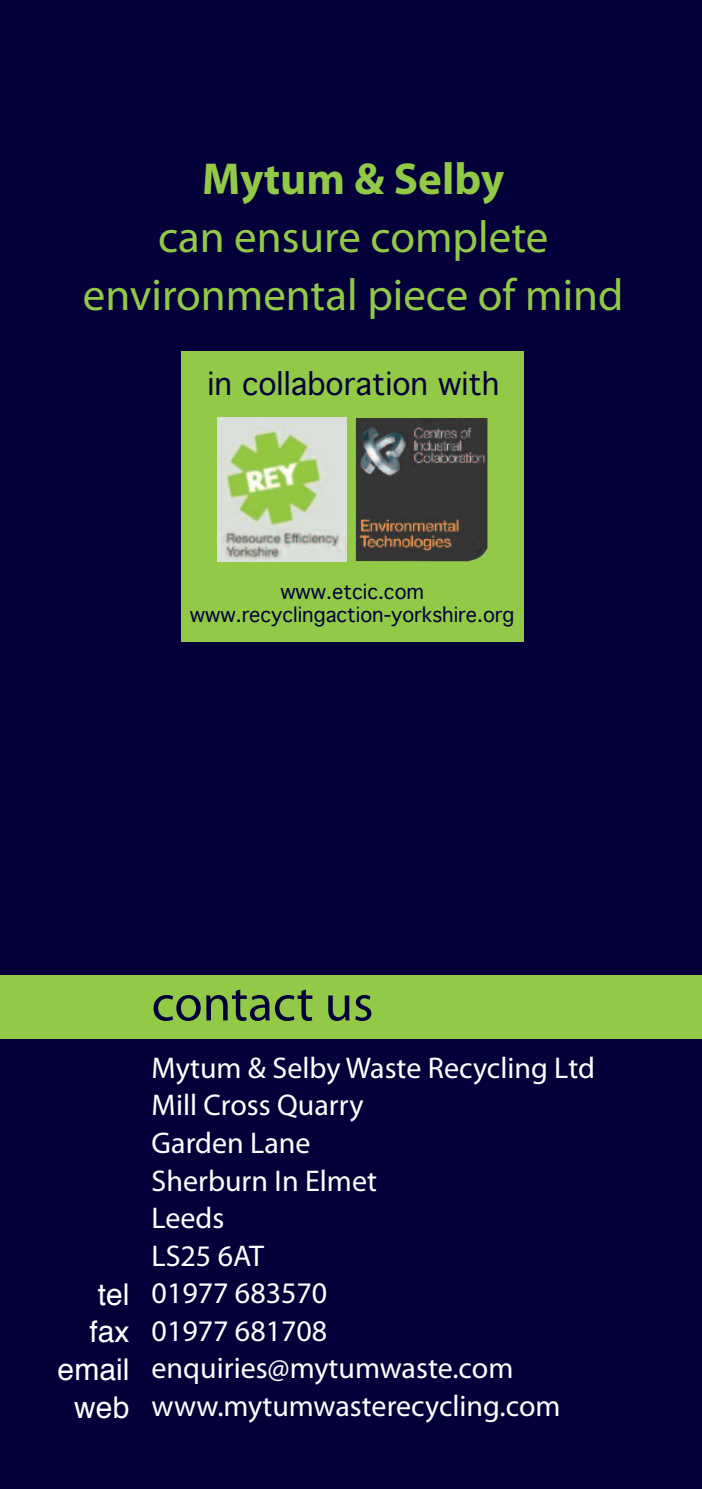
<style>
.page{position:relative;width:702px;height:1489px;background:#fff}
.page>*{position:absolute;margin:0;border:0;box-sizing:border-box;transform-origin:0 0}
.t1{font:51.5px "Myriad Pro";color:#04003a}
.t2{font:45px/58px "Myriad Pro";color:#92c947;text-align:center}
.t3{font:700 45px "Myriad Pro";color:#92c947}
.t4{font:30px/37.5px "Myriad Pro";color:#fff}
.t5{font:30px "Geneva";color:#04003a}
.t6{font:30px/37.5px "Helvetica";color:#fff;text-align:right}
.t7{font:19.5px/23.5px "Geneva";color:#04003a;text-align:center}
</style>
<div class="page">
<div style="left:0;top:0;width:702px;height:1488px;background:#04003a"></div>
<div style="left:181px;top:351px;width:343px;height:290px;background:#92c947"></div>
<div style="left:0;top:975px;width:702px;height:63px;background:#92c947"></div>
<img style="left:356px;top:418px;width:131px;height:143px">
<img style="left:217px;top:417px;width:129px;height:144px">
<h2 class="t3" style="left:202px;top:162px;width:304px">Mytum &amp; Selby</h2>
<h2 class="t2" style="left:83px;top:211px;width:542px">can ensure complete environmental piece of mind</h2>
<p class="t5" style="left:207px;top:365px;width:293px">in collaboration with</p>
<p class="t7" style="left:190px;top:579px;width:326px">www.etcic.com www.recyclingaction-yorkshire.org</p>
<p class="t6" style="left:58px;top:1277px;width:73px">tel fax email web</p>
<h1 class="t1" style="left:152px;top:983px;width:223px">contact us</h1>
<p class="t4" style="left:152px;top:1051px;width:445px">Mytum &amp; Selby Waste Recycling Ltd<br>Mill Cross Quarry<br>Garden Lane<br>Sherburn In Elmet<br>Leeds<br>LS25 6AT<br>01977 683570<br>01977 681708 enquiries@mytumwaste.com www.mytumwasterecycling.com</p>
</div>
